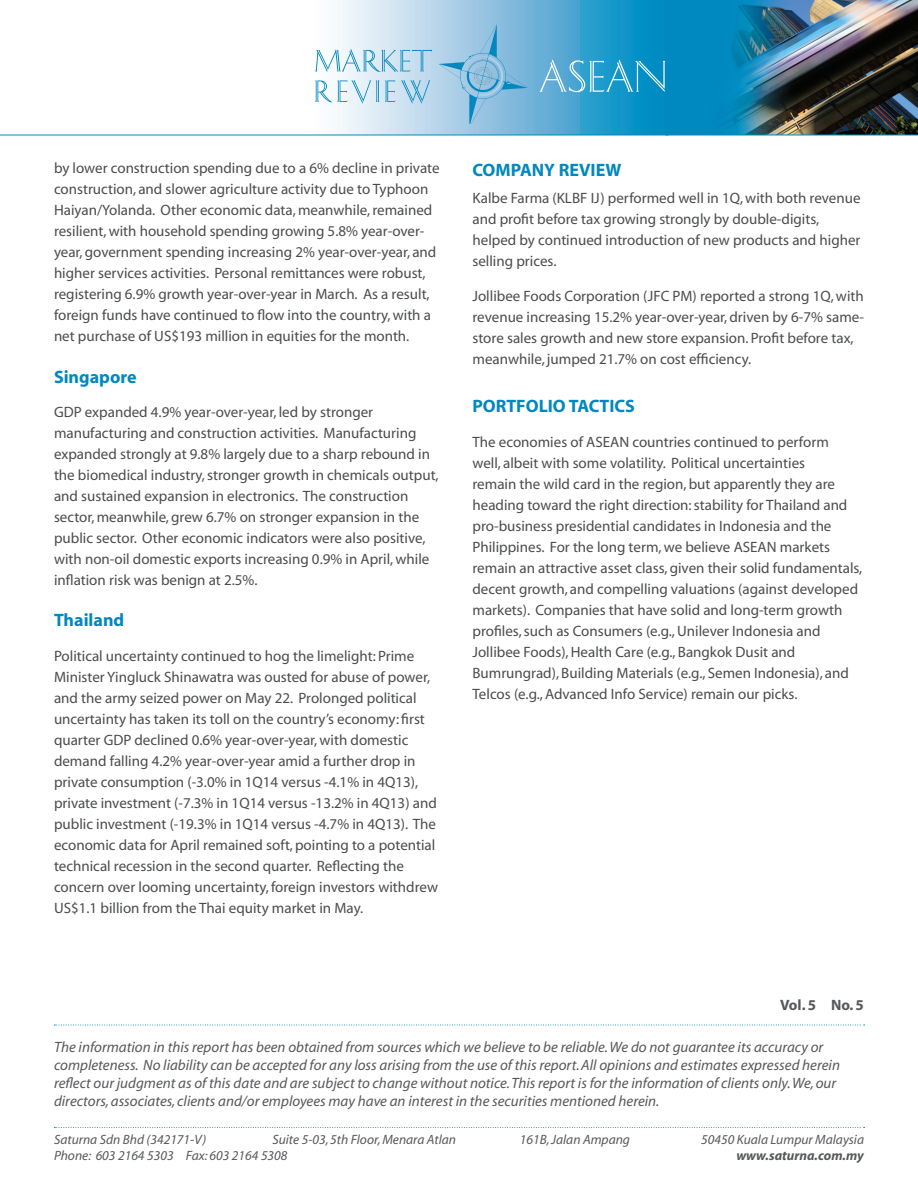
<style>
.page{position:relative;width:918px;height:1188px;background:#fff}
.page>*{position:absolute;margin:0;border:0;box-sizing:border-box;transform-origin:0 0}
.t1{font:700 18px "Myriad";color:#0088bf}
.t2{font:15px/21px "Myriad";color:#4b4c4d}
.t3{font:italic 15px/18px "Myriad";color:#57585a}
.t4{font:700 15px "Myriad";color:#57585a}
.t5{font:italic 13.5px "Myriad";color:#57585a}
.t6{font:italic 700 13.5px "Myriad";color:#57585a}
</style>
<div class="page">
<svg style="left:0;top:0;width:539px;height:135px"></svg>
<svg style="left:439px;top:25px;width:88px;height:98px;background:#8bbfde"></svg>
<svg style="left:315px;top:49px;width:117px;height:23px"></svg>
<svg style="left:315px;top:80px;width:115px;height:24px"></svg>
<img style="left:539px;top:0;width:379px;height:135px">
<svg style="left:54px;top:1025px;width:811px;height:1px"></svg>
<svg style="left:54px;top:1127px;width:811px;height:1px"></svg>
<p class="t2" style="left:54px;top:158px;width:387px">by lower construction spending due to a 6% decline in private construction, and slower agriculture activity due to Typhoon Haiyan/Yolanda. Other economic data, meanwhile, remained resilient, with household spending growing 5.8% year-over&shy;year, government spending increasing 2% year-over-year, and higher services activities. Personal remittances were robust, registering 6.9% growth year-over-year in March. As a result, foreign funds have continued to flow into the country, with a net purchase of US$193 million in equities for the month.</p>
<p class="t1" style="left:54px;top:367px;width:84px">Singapore</p>
<p class="t2" style="left:54px;top:402px;width:386px">GDP expanded 4.9% year-over-year, led by stronger manufacturing and construction activities. Manufacturing expanded strongly at 9.8% largely due to a sharp rebound in the biomedical industry, stronger growth in chemicals output, and sustained expansion in electronics. The construction sector, meanwhile, grew 6.7% on stronger expansion in the public sector. Other economic indicators were also positive, with non-oil domestic exports increasing 0.9% in April, while inflation risk was benign at 2.5%.</p>
<p class="t1" style="left:54px;top:611px;width:72px">Thailand</p>
<p class="t2" style="left:54px;top:646px;width:386px">Political uncertainty continued to hog the limelight: Prime Minister Yingluck Shinawatra was ousted for abuse of power, and the army seized power on May 22. Prolonged political uncertainty has taken its toll on the country’s economy: first quarter GDP declined 0.6% year-over-year, with domestic demand falling 4.2% year-over-year amid a further drop in private consumption (-3.0% in 1Q14 versus -4.1% in 4Q13), private investment (-7.3% in 1Q14 versus -13.2% in 4Q13) and public investment (-19.3% in 1Q14 versus -4.7% in 4Q13). The economic data for April remained soft, pointing to a potential technical recession in the second quarter. Reflecting the concern over looming uncertainty, foreign investors withdrew US$1.1 billion from the Thai equity market in May.</p>
<p class="t1" style="left:472px;top:160px;width:150px">COMPANY REVIEW</p>
<p class="t2" style="left:472px;top:188px;width:390px">Kalbe Farma (KLBF IJ) performed well in 1Q, with both revenue and profit before tax growing strongly by double-digits, helped by continued introduction of new products and higher selling prices.</p>
<p class="t2" style="left:472px;top:286px;width:393px">Jollibee Foods Corporation (JFC PM) reported a strong 1Q, with revenue increasing 15.2% year-over-year, driven by 6-7% same&shy;store sales growth and new store expansion. Profit before tax, meanwhile, jumped 21.7% on cost efficiency.</p>
<p class="t1" style="left:472px;top:397px;width:164px">PORTFOLIO TACTICS</p>
<p class="t2" style="left:472px;top:432px;width:391px">The economies of ASEAN countries continued to perform<br>well, albeit with some volatility. Political uncertainties<br>remain the wild card in the region, but apparently they are heading toward the right direction: stability for Thailand and pro-business presidential candidates in Indonesia and the Philippines. For the long term, we believe ASEAN markets remain an attractive asset class, given their solid fundamentals, decent growth, and compelling valuations (against developed markets). Companies that have solid and long-term growth profiles, such as Consumers (e.g., Unilever Indonesia and Jollibee Foods), Health Care (e.g., Bangkok Dusit and Bumrungrad), Building Materials (e.g., Semen Indonesia), and Telcos (e.g., Advanced Info Service) remain our picks.</p>
<p class="t4" style="left:780px;top:997px;width:85px">Vol. 5 No. 5</p>
<p class="t3" style="left:54px;top:1039px;width:788px">The information in this report has been obtained from sources which we believe to be reliable. We do not guarantee its accuracy or completeness. No liability can be accepted for any loss arising from the use of this report. All opinions and estimates expressed herein reflect our judgment as of this date and are subject to change without notice. This report is for the information of clients only. We, our directors, associates, clients and/or employees may have an interest in the securities mentioned herein.</p>
<p class="t5" style="left:54px;top:1133px;width:154px">Saturna Sdn Bhd (342171-V)</p>
<p class="t5" style="left:272px;top:1133px;width:185px">Suite 5-03, 5th Floor, Menara Atlan</p>
<p class="t5" style="left:520px;top:1133px;width:112px">161B, Jalan Ampang</p>
<p class="t5" style="left:701px;top:1133px;width:164px">50450 Kuala Lumpur Malaysia</p>
<p class="t5" style="left:54px;top:1149px;width:235px">Phone: 603 2164 5303 Fax: 603 2164 5308</p>
<p class="t6" style="left:736px;top:1149px;width:129px">www.saturna.com.my</p>
</div>
